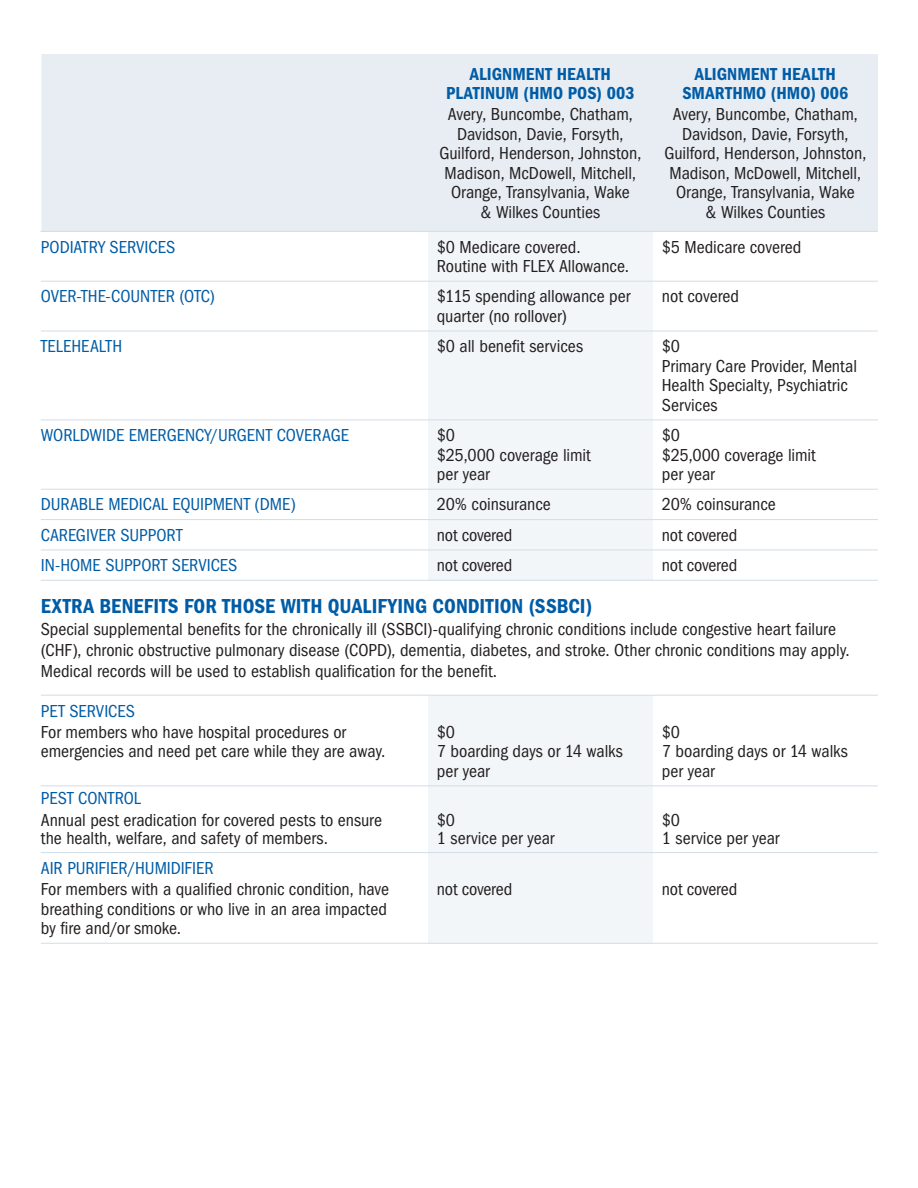
<style>
.page{position:relative;width:918px;height:1188px;background:#fff}
.page>*{position:absolute;margin:0;border:0;box-sizing:border-box;transform-origin:0 0}
.t1{font:21px "ITC Franklin Gothic Std Dm Cd";letter-spacing:.005em;color:#015ca6}
.t2{font:condensed 18px/19.5px "ITC Franklin Gothic Std";letter-spacing:-.005em;color:#231f20}
.t3{font:condensed 18px "ITC Franklin Gothic Std";color:#015ca6}
.t4{font:18px/19.5px "ITC Franklin Gothic Std Dm Cd";letter-spacing:.005em;color:#015ca6;text-align:center}
.s1{color:#015ca6}
</style>
<div class="page">
<div style="left:428px;top:54px;width:225px;height:177px;background:#e7edf3"></div>
<div style="left:653px;top:54px;width:225px;height:177px;background:#e7edf3"></div>
<div style="left:428px;top:231px;width:225px;height:50px;background:#f3f6f8"></div>
<div style="left:41px;top:54px;width:387px;height:177px;background:#e7edf3"></div>
<hr style="left:40px;top:231px;width:388px;height:1px;background:#d2dde7">
<hr style="left:428px;top:231px;width:225px;height:1px;background:#d2dde7">
<hr style="left:653px;top:231px;width:225px;height:1px;background:#d2dde7">
<div style="left:428px;top:853px;width:225px;height:21px;background:#f3f6f8"></div>
<div style="left:428px;top:804px;width:225px;height:49px;background:#f3f6f8"></div>
<hr style="left:41px;top:852px;width:387px;height:1px;background:#d2dde7">
<hr style="left:428px;top:852px;width:225px;height:1px;background:#d2dde7">
<hr style="left:653px;top:852px;width:225px;height:1px;background:#d2dde7">
<div style="left:428px;top:874px;width:225px;height:69px;background:#f3f6f8"></div>
<hr style="left:41px;top:943px;width:387px;height:1px;background:#d2dde7">
<hr style="left:428px;top:943px;width:225px;height:1px;background:#d2dde7">
<hr style="left:653px;top:943px;width:225px;height:1px;background:#d2dde7">
<div style="left:428px;top:786px;width:225px;height:18px;background:#f3f6f8"></div>
<div style="left:428px;top:717px;width:225px;height:69px;background:#f3f6f8"></div>
<hr style="left:41px;top:786px;width:387px;height:1px;background:#d2dde7">
<hr style="left:428px;top:786px;width:225px;height:1px;background:#d2dde7">
<hr style="left:653px;top:786px;width:225px;height:1px;background:#d2dde7">
<div style="left:428px;top:695px;width:225px;height:22px;background:#f3f6f8"></div>
<hr style="left:41px;top:695px;width:387px;height:1px;background:#d2dde7">
<hr style="left:428px;top:695px;width:225px;height:1px;background:#d2dde7">
<hr style="left:653px;top:695px;width:225px;height:1px;background:#d2dde7">
<div style="left:428px;top:550px;width:225px;height:30px;background:#f3f6f8"></div>
<hr style="left:41px;top:580px;width:387px;height:1px;background:#d2dde7">
<hr style="left:428px;top:580px;width:225px;height:1px;background:#d2dde7">
<hr style="left:653px;top:580px;width:225px;height:1px;background:#d2dde7">
<div style="left:428px;top:520px;width:225px;height:30px;background:#f3f6f8"></div>
<hr style="left:41px;top:550px;width:387px;height:1px;background:#d2dde7">
<hr style="left:428px;top:550px;width:225px;height:1px;background:#d2dde7">
<hr style="left:653px;top:550px;width:225px;height:1px;background:#d2dde7">
<div style="left:428px;top:489px;width:225px;height:31px;background:#f3f6f8"></div>
<hr style="left:41px;top:519px;width:387px;height:1px;background:#d2dde7">
<hr style="left:428px;top:519px;width:225px;height:1px;background:#d2dde7">
<hr style="left:653px;top:519px;width:225px;height:1px;background:#d2dde7">
<div style="left:428px;top:420px;width:225px;height:69px;background:#f3f6f8"></div>
<hr style="left:41px;top:489px;width:387px;height:1px;background:#d2dde7">
<hr style="left:428px;top:489px;width:225px;height:1px;background:#d2dde7">
<hr style="left:653px;top:489px;width:225px;height:1px;background:#d2dde7">
<div style="left:428px;top:331px;width:225px;height:89px;background:#f3f6f8"></div>
<hr style="left:41px;top:420px;width:387px;height:1px;background:#d2dde7">
<hr style="left:428px;top:420px;width:225px;height:1px;background:#d2dde7">
<hr style="left:653px;top:420px;width:225px;height:1px;background:#d2dde7">
<div style="left:428px;top:281px;width:225px;height:50px;background:#f3f6f8"></div>
<hr style="left:41px;top:331px;width:387px;height:1px;background:#d2dde7">
<hr style="left:428px;top:331px;width:225px;height:1px;background:#d2dde7">
<hr style="left:653px;top:331px;width:225px;height:1px;background:#d2dde7">
<hr style="left:41px;top:281px;width:387px;height:1px;background:#d2dde7">
<hr style="left:428px;top:281px;width:225px;height:1px;background:#d2dde7">
<hr style="left:653px;top:281px;width:225px;height:1px;background:#d2dde7">
<p class="t4" style="left:446px;top:64px;width:190px">ALIGNMENT HEALTH<br>PLATINUM (HMO POS) 003</p>
<p class="t2" style="left:439px;top:105px;width:203px;text-align:center">Avery, Buncombe, Chatham,<br>Davidson, Davie, Forsyth,<br>Guilford, Henderson, Johnston,<br>Madison, McDowell, Mitchell,<br>Orange, Transylvania, Wake<br>&amp; Wilkes Counties</p>
<p class="t4" style="left:682px;top:64px;width:167px">ALIGNMENT HEALTH<br>SMARTHMO (HMO) 006</p>
<p class="t2" style="left:664px;top:105px;width:203px;text-align:center">Avery, Buncombe, Chatham,<br>Davidson, Davie, Forsyth,<br>Guilford, Henderson, Johnston,<br>Madison, McDowell, Mitchell,<br>Orange, Transylvania, Wake<br>&amp; Wilkes Counties</p>
<p class="t3" style="left:41px;top:237px;width:136px">PODIATRY SERVICES</p>
<p class="t2" style="left:437px;top:237px;width:194px">$0 Medicare covered.<br>Routine with FLEX Allowance.</p>
<p class="t2" style="left:662px;top:237px;width:141px">$5 Medicare covered</p>
<p class="t3" style="left:41px;top:286px;width:176px">OVER-THE-COUNTER (OTC)</p>
<p class="t2" style="left:437px;top:287px;width:195px">$115 spending allowance per quarter (no rollover)</p>
<p class="t2" style="left:662px;top:287px;width:79px">not covered</p>
<p class="t3" style="left:41px;top:336px;width:83px">TELEHEALTH</p>
<p class="t2" style="left:437px;top:337px;width:148px">$0 all beneft services</p>
<p class="t2" style="left:662px;top:337px;width:197px">$0<br>Primary Care Provider, Mental<br>Health Specialty, Psychiatric<br>Services</p>
<p class="t3" style="left:41px;top:425px;width:310px">WORLDWIDE EMERGENCY/URGENT COVERAGE</p>
<p class="t2" style="left:437px;top:426px;width:155px">$0<br>$25,000 coverage limit per year</p>
<p class="t2" style="left:662px;top:426px;width:155px">$0<br>$25,000 coverage limit per year</p>
<p class="t3" style="left:41px;top:494px;width:257px">DURABLE MEDICAL EQUIPMENT (DME)</p>
<p class="t2" style="left:437px;top:495px;width:116px">20% coinsurance</p>
<p class="t2" style="left:662px;top:495px;width:116px">20% coinsurance</p>
<p class="t3" style="left:41px;top:525px;width:143px">CAREGIVER SUPPORT</p>
<p class="t2" style="left:437px;top:525px;width:77px">not covered</p>
<p class="t2" style="left:662px;top:525px;width:77px">not covered</p>
<p class="t3" style="left:41px;top:555px;width:198px">IN-HOME SUPPORT SERVICES</p>
<p class="t2" style="left:437px;top:556px;width:77px">not covered</p>
<p class="t2" style="left:662px;top:556px;width:77px">not covered</p>
<h3 class="t1" style="left:41px;top:594px;width:553px">EXTRA BENEFITS FOR THOSE WITH QUALIFYING CONDITION (SSBCI)</h3>
<p class="t2" style="left:41px;top:619px;width:811px;line-height:21px">Special supplemental benefts for the chronically ill (SSBCI)-qualifying chronic conditions include congestive heart failure (CHF), chronic obstructive pulmonary disease (COPD), dementia, diabetes, and stroke. Other chronic conditions may apply.<br>Medical records will be used to establish qualifcation for the beneft.</p>
<p class="t3" style="left:41px;top:700px;width:96px">PET SERVICES</p>
<p class="t2" style="left:41px;top:722px;width:346px">For members who have hospital procedures or emergencies and need pet care while they are away.</p>
<p class="t2" style="left:437px;top:722px;width:188px">$0<br>7 boarding days or 14 walks</p>
<p class="t2" style="left:662px;top:722px;width:188px">$0<br>7 boarding days or 14 walks</p>
<p class="t2" style="left:437px;top:761px;width:54px">per year</p>
<p class="t2" style="left:662px;top:761px;width:54px">per year</p>
<p class="t3" style="left:41px;top:788px;width:102px">PEST CONTROL</p>
<p class="t2" style="left:41px;top:811px;width:343px;line-height:18px">Annual pest eradication for covered pests to ensure the health, welfare, and safety of members.</p>
<p class="t2" style="left:437px;top:811px;width:119px;line-height:18px">$0<br>1 service per year</p>
<p class="t2" style="left:662px;top:811px;width:119px;line-height:18px">$0<br>1 service per year</p>
<p class="t2" style="left:41px;top:857px;width:350px;line-height:21.3px"><span class="s1">AIR PURIFIER/HUMIDIFIER<br></span>For members with a qualifed chronic condition, have</p>
<p class="t2" style="left:41px;top:899px;width:348px">breathing conditions or who live in an area impacted by fre and/or smoke.</p>
<p class="t2" style="left:437px;top:880px;width:77px">not covered</p>
<p class="t2" style="left:662px;top:880px;width:77px">not covered</p>
</div>
